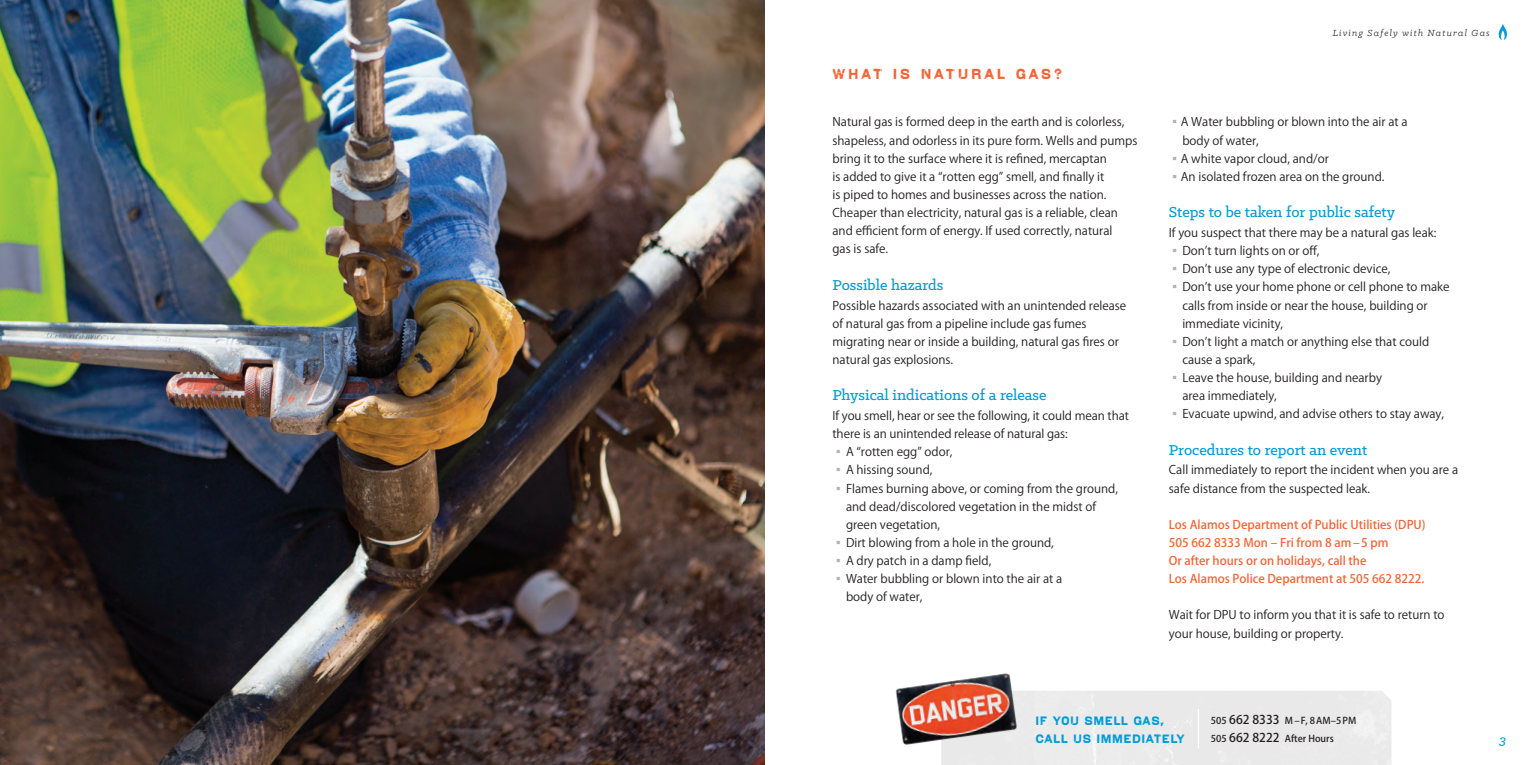
<style>
.page{position:relative;width:1530px;height:765px;background:#fff}
.page>*{position:absolute;margin:0;border:0;box-sizing:border-box;transform-origin:0 0}
.t1{font:500 16.25px "Klinic Slab";color:#009cd9}
.t2{font:15px "Coldharbour Gothic";letter-spacing:.18em;color:#f26537}
.t3{font:italic 500 13.75px "Klinic Slab";color:#009cd9}
.t4{font:12.62px/18.1px "Coldharbour Gothic";letter-spacing:.04em;color:#009cd9}
.t5{font:11.88px/18.1px "Koz Go Pro";color:#231f20}
.t6{font:500 11.88px/18.1px "Koz Go Pro";color:#f26537}
.t7{font:italic 10px "Klinic Slab";letter-spacing:.12em;color:#231f20}
.t8{font:500 9.38px/18.1px "Koz Go Pro";color:#231f20}
.s1{color:#b2b3b7}
.s2{font-size:12.12px}
</style>
<div class="page">
<img style="left:895px;top:673px;width:127px;height:78px">
<img style="left:0;top:0;width:765px;height:765px">
<svg style="left:1498px;top:24px;width:9px;height:16px"></svg>
<p class="t2" style="left:832px;top:65px;width:231px">WHAT IS NATURAL GAS?</p>
<p class="t5" style="left:832px;top:113px;width:306px">Natural gas is formed deep in the earth and is colorless, shapeless, and odorless in its pure form. Wells and pumps bring it to the surface where it is refined, mercaptan<br>is added to give it a “rotten egg” smell, and finally it<br>is piped to homes and businesses across the nation.<br>Cheaper than electricity, natural gas is a reliable, clean and efficient form of energy. If used correctly, natural<br>gas is safe.</p>
<h1 class="t1" style="left:832px;top:274px;width:112px">Possible hazards</h1>
<p class="t5" style="left:832px;top:296px;width:295px">Possible hazards associated with an unintended release of natural gas from a pipeline include gas fumes migrating near or inside a building, natural gas fires or natural gas explosions.</p>
<h1 class="t1" style="left:832px;top:385px;width:216px">Physical indications of a release</h1>
<p class="t5" style="left:832px;top:407px;width:298px">If you smell, hear or see the following, it could mean that there is an unintended release of natural gas:</p>
<p class="t5" style="left:832px;top:443px;width:121px"><span class="s1">▪</span>A “rotten egg” odor,</p>
<p class="t5" style="left:832px;top:461px;width:102px"><span class="s1">▪</span>A hissing sound,</p>
<p class="t5" style="left:846px;top:479px;width:274px;text-indent:-14px"><span class="s1">▪</span>Flames burning above, or coming from the ground, and dead/discolored vegetation in the midst of green vegetation,</p>
<p class="t5" style="left:832px;top:534px;width:223px"><span class="s1">▪</span>Dirt blowing from a hole in the ground,</p>
<p class="t5" style="left:832px;top:552px;width:160px"><span class="s1">▪</span>A dry patch in a damp field,</p>
<p class="t5" style="left:846px;top:570px;width:218px;text-indent:-14px"><span class="s1">▪</span>Water bubbling or blown into the air at a body of water,</p>
<p class="t7" style="left:1333px;top:26px;width:159px">Living Safely with Natural Gas</p>
<p class="t5" style="left:1182px;top:113px;width:227px;text-indent:-14px"><span class="s1">▪</span>A Water bubbling or blown into the air at a body of water,</p>
<p class="t5" style="left:1169px;top:150px;width:161px"><span class="s1">▪</span>A white vapor cloud, and/or</p>
<p class="t5" style="left:1169px;top:168px;width:217px"><span class="s1">▪</span>An isolated frozen area on the ground.</p>
<h1 class="t1" style="left:1169px;top:202px;width:228px">Steps to be taken for public safety</h1>
<p class="t5" style="left:1169px;top:224px;width:269px">If you suspect that there may be a natural gas leak:</p>
<p class="t5" style="left:1169px;top:242px;width:152px"><span class="s1">▪</span>Don’t turn lights on or off,</p>
<p class="t5" style="left:1169px;top:260px;width:223px"><span class="s1">▪</span>Don’t use any type of electronic device,</p>
<p class="t5" style="left:1182px;top:278px;width:269px;text-indent:-14px"><span class="s1">▪</span>Don’t use your home phone or cell phone to make calls from inside or near the house, building or immediate vicinity,</p>
<p class="t5" style="left:1182px;top:333px;width:248px;text-indent:-14px"><span class="s1">▪</span>Don’t light a match or anything else that could cause a spark,</p>
<p class="t5" style="left:1182px;top:369px;width:201px;text-indent:-14px"><span class="s1">▪</span>Leave the house, building and nearby area immediately,</p>
<p class="t5" style="left:1169px;top:405px;width:277px"><span class="s1">▪</span>Evacuate upwind, and advise others to stay away,</p>
<h1 class="t1" style="left:1169px;top:439px;width:200px">Procedures to report an event</h1>
<p class="t5" style="left:1169px;top:461px;width:291px">Call immediately to report the incident when you are a safe distance from the suspected leak.</p>
<p class="t6" style="left:1169px;top:516px;width:258px">Los Alamos Department of Public Utilities (DPU)<br>505 662 8333 Mon – Fri from 8 am–5 pm<br>Or after hours or on holidays, call the<br>Los Alamos Police Department at 505 662 8222.</p>
<p class="t5" style="left:1169px;top:606px;width:277px">Wait for DPU to inform you that it is safe to return to your house, building or property.</p>
<p class="t4" style="left:1036px;top:711px;width:151px">IF YOU SMELL GAS,<br>CALL US IMMEDIATELY</p>
<p class="t8" style="left:1211px;top:712px;width:147px">505 <span class="s2">662 8333</span> M–F, 8AM–5PM<br>505 <span class="s2">662 8222</span> After Hours</p>
<p class="t3" style="left:1499px;top:731px;width:8px">3</p>
</div>
